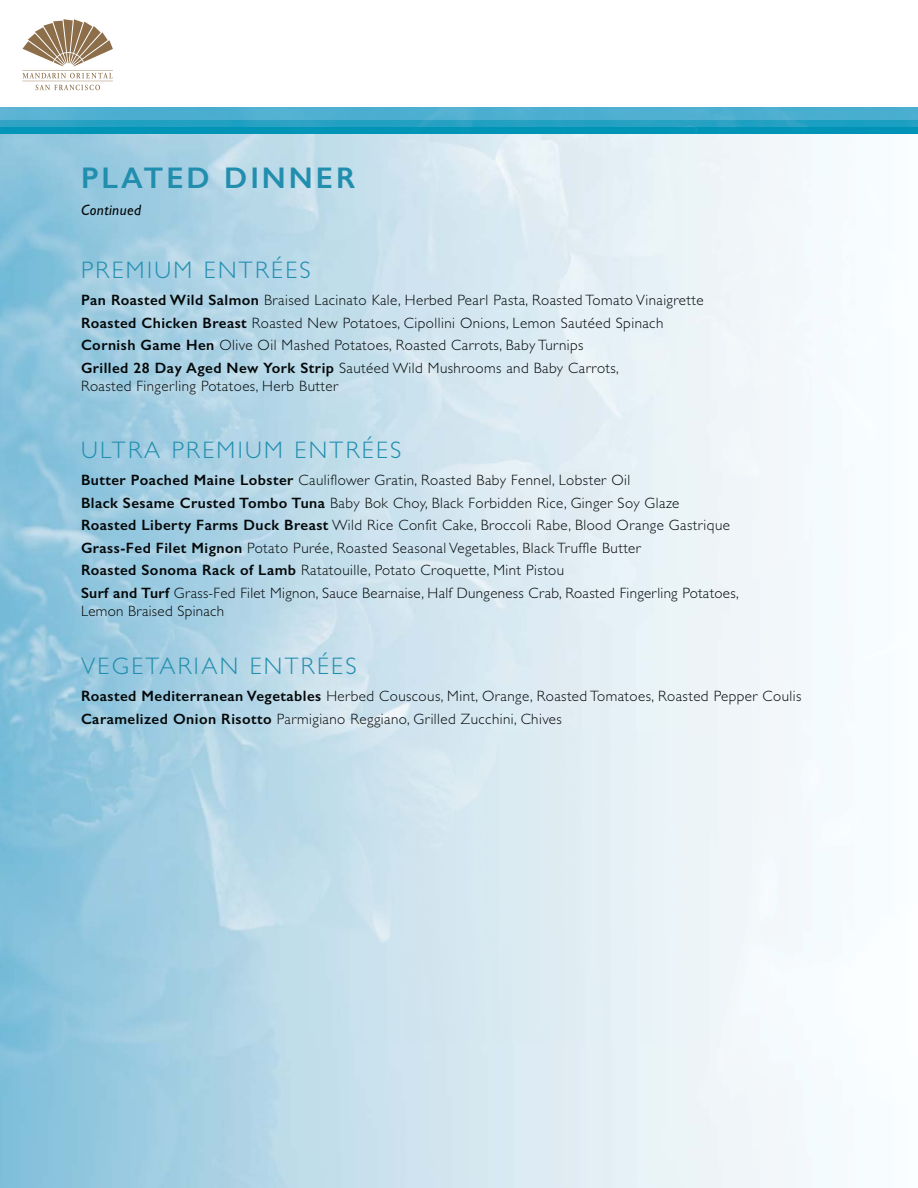
<style>
.page{position:relative;width:918px;height:1188px;background:#fff}
.page>*{position:absolute;margin:0;border:0;box-sizing:border-box;transform-origin:0 0}
.t1{font:600 30px "Gill Sans";letter-spacing:.1em;color:#228eae}
.t2{font:300 24px "Gill Sans";letter-spacing:.1em;color:#228eae}
.t3{font:300 15px/22.5px "Gill Sans";letter-spacing:.03em;color:#040809}
.t4{font:italic 15px "Gill Sans";letter-spacing:.03em;color:#040809}
.s1{font-weight:600}
</style>
<div class="page">
<div style="left:0;top:107px;width:918px;height:27px;background:linear-gradient(to right,#52b1d2,#4aaed0)"></div>
<img style="left:0;top:121px;width:918px;height:13px">
<hr style="left:22px;top:70px;width:91px;height:1px;background:#8c6e4a">
<hr style="left:22px;top:81px;width:91px;height:1px;background:#8c6e4a">
<svg style="left:35px;top:85px;width:65px;height:5px"></svg>
<svg style="left:23px;top:73px;width:90px;height:5px"></svg>
<svg style="left:22px;top:19px;width:91px;height:47px"></svg>
<h1 class="t1" style="left:81px;top:168px;width:276px">PLATED DINNER</h1>
<p class="t4" style="left:81px;top:205px;width:62px">Continued</p>
<h2 class="t2" style="left:81px;top:262px;width:231px">PREMIUM ENTRÉES</h2>
<p class="t3" style="left:81px;top:290px;width:624px"><span class="s1">Pan Roasted Wild Salmon</span> Braised Lacinato Kale, Herbed Pearl Pasta, Roasted Tomato Vinaigrette <span class="s1">Roasted Chicken Breast</span> Roasted New Potatoes, Cipollini Onions, Lemon Sautéed Spinach <span class="s1">Cornish Game Hen</span> Olive Oil Mashed Potatoes, Roasted Carrots, Baby Turnips<br><span class="s1">Grilled 28 Day Aged New York Strip</span> Sautéed Wild Mushrooms and Baby Carrots,</p>
<p class="t3" style="left:81px;top:376px;width:259px">Roasted Fingerling Potatoes, Herb Butter</p>
<h2 class="t2" style="left:81px;top:442px;width:322px">ULTRA PREMIUM ENTRÉES</h2>
<p class="t3" style="left:81px;top:470px;width:659px"><span class="s1">Butter Poached Maine Lobster</span> Cauliflower Gratin, Roasted Baby Fennel, Lobster Oil<br><span class="s1">Black Sesame Crusted Tombo Tuna</span> Baby Bok Choy, Black Forbidden Rice, Ginger Soy Glaze<br><span class="s1">Roasted Liberty Farms Duck Breast</span> Wild Rice Confit Cake, Broccoli Rabe, Blood Orange Gastrique <span class="s1">Grass-Fed Filet Mignon</span> Potato Purée, Roasted Seasonal Vegetables, Black Truffle Butter<br><span class="s1">Roasted Sonoma Rack of Lamb</span> Ratatouille, Potato Croquette, Mint Pistou<br><span class="s1">Surf and Turf</span> Grass-Fed Filet Mignon, Sauce Bearnaise, Half Dungeness Crab, Roasted Fingerling Potatoes,</p>
<p class="t3" style="left:81px;top:601px;width:145px">Lemon Braised Spinach</p>
<h2 class="t2" style="left:81px;top:658px;width:277px">VEGETARIAN ENTRÉES</h2>
<p class="t3" style="left:81px;top:686px;width:722px"><span class="s1">Roasted Mediterranean Vegetables</span> Herbed Couscous, Mint, Orange, Roasted Tomatoes, Roasted Pepper Coulis<br><span class="s1">Caramelized Onion Risotto</span> Parmigiano Reggiano, Grilled Zucchini, Chives</p>
</div>
